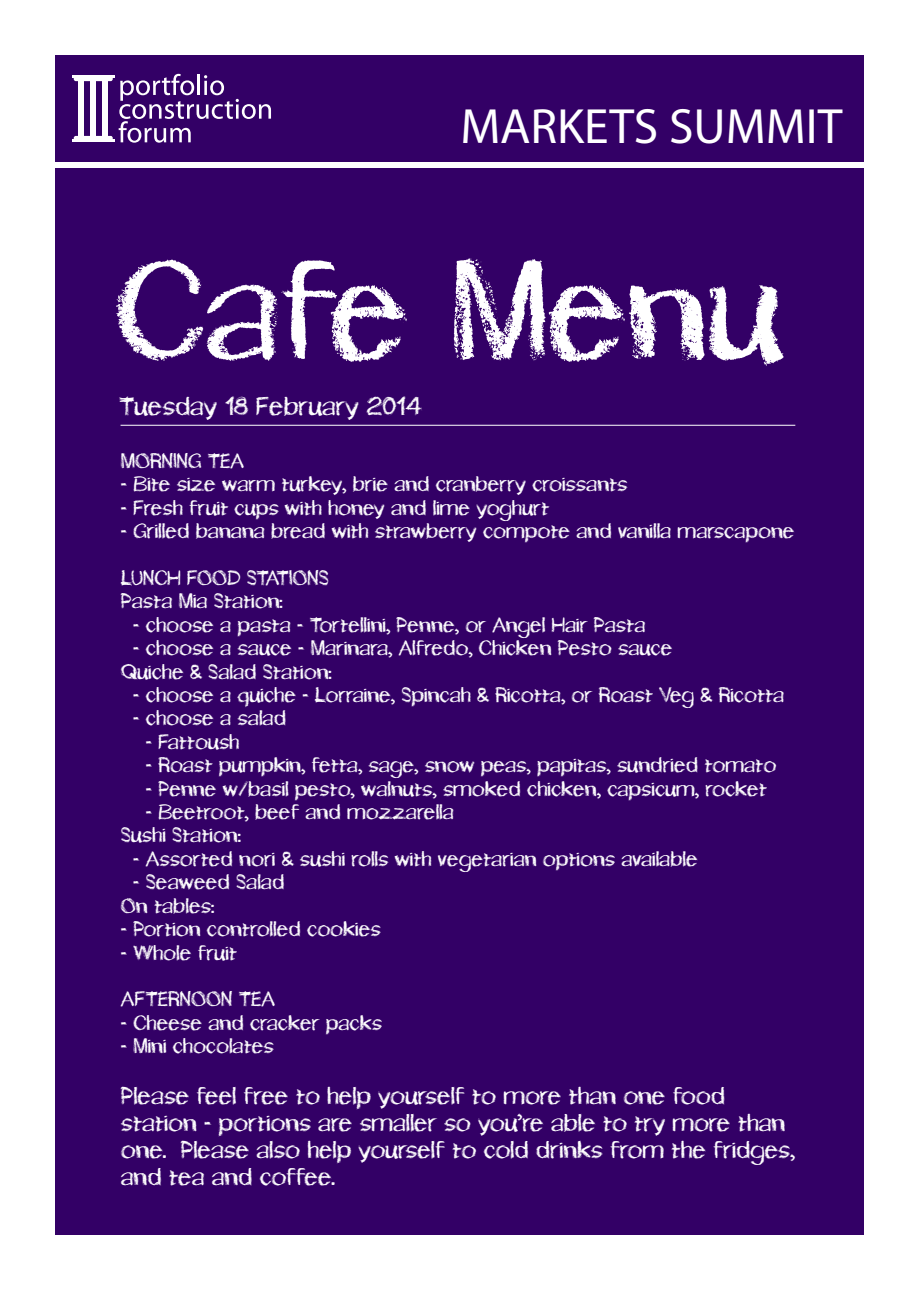
<style>
.page{position:relative;width:919px;height:1289px;background:#fff}
.page>*{position:absolute;margin:0;border:0;box-sizing:border-box;transform-origin:0 0}
.t1{font:130.5px "Lippy";color:#fff}
.t2{font:49.8px "Myriad Pro";color:#fff}
.t3{font:24px "Lippy";letter-spacing:-.005em;color:#fff}
.t4{font:22.5px/27px "Lippy";letter-spacing:-.005em;color:#fff}
.t5{font:19.5px/23.4px "Lippy";letter-spacing:-.005em;color:#fff}
</style>
<div class="page">
<div style="left:55px;top:55px;width:808px;height:107px;background:#306"></div>
<svg style="left:119px;top:74px;width:152px;height:69px"></svg>
<hr style="left:72px;top:75px;width:42px;height:3px;background:#fff">
<div style="left:74px;top:76px;width:39px;height:5px;background:#fff;border-radius:2px"></div>
<div style="left:74px;top:136px;width:39px;height:5px;background:#fff;border-radius:2px"></div>
<div style="left:78px;top:81px;width:6px;height:56px;background:#fff"></div>
<div style="left:102px;top:81px;width:6px;height:56px;background:#fff"></div>
<div style="left:90px;top:81px;width:6px;height:56px;background:#fff"></div>
<hr style="left:72px;top:139px;width:42px;height:3px;background:#fff">
<div style="left:55px;top:169px;width:808px;height:1065px;background:#306"></div>
<hr style="left:120px;top:425px;width:675px;height:1px;background:#fff">
<h2 class="t2" style="left:460px;top:96px;width:383px">MARKETS SUMMIT</h2>
<h1 class="t1" style="left:116px;top:232px;width:667px">Cafe Menu</h1>
<p class="t3" style="left:119px;top:391px;width:305px">Tuesday 18 February 2014</p>
<p class="t5" style="left:121px;top:450px;width:125px">MORNING TEA</p>
<p class="t5" style="left:121px;top:473px;width:508px">- Bite size warm turkey, brie and cranberry croissants</p>
<p class="t5" style="left:121px;top:496px;width:430px">- Fresh fruit cups with honey and lime yoghurt</p>
<p class="t5" style="left:121px;top:520px;width:675px">- Grilled banana bread with strawberry compote and vanilla marscapone</p>
<p class="t5" style="left:121px;top:567px;width:210px">LUNCH FOOD STATIONS<br>Pasta Mia Station:</p>
<p class="t5" style="left:133px;top:613px;width:513px">- choose a pasta - Tortellini, Penne, or Angel Hair Pasta</p>
<p class="t5" style="left:121px;top:637px;width:553px;text-indent:12px">- choose a sauce - Marinara, Alfredo, Chicken Pesto sauce<br>Quiche &amp; Salad Station:</p>
<p class="t5" style="left:133px;top:684px;width:652px">- choose a quiche - Lorraine, Spincah &amp; Ricotta, or Roast Veg &amp; Ricotta</p>
<p class="t5" style="left:133px;top:707px;width:154px">- choose a salad</p>
<p class="t5" style="left:146px;top:730px;width:95px">- Fattoush</p>
<p class="t5" style="left:146px;top:754px;width:632px">- Roast pumpkin, fetta, sage, snow peas, papitas, sundried tomato</p>
<p class="t5" style="left:146px;top:777px;width:623px">- Penne w/basil pesto, walnuts, smoked chicken, capsicum, rocket</p>
<p class="t5" style="left:121px;top:801px;width:335px;text-indent:25px">- Beetroot, beef and mozzarella<br>Sushi Station:</p>
<p class="t5" style="left:133px;top:847px;width:566px">- Assorted nori &amp; sushi rolls with vegetarian options available</p>
<p class="t5" style="left:121px;top:871px;width:165px;text-indent:12px">- Seaweed Salad<br>On tables:</p>
<p class="t5" style="left:121px;top:918px;width:261px">- Portion controlled cookies</p>
<p class="t5" style="left:121px;top:941px;width:118px">- Whole fruit</p>
<p class="t5" style="left:121px;top:988px;width:156px">AFTERNOON TEA</p>
<p class="t5" style="left:121px;top:1011px;width:263px">- Cheese and cracker packs</p>
<p class="t5" style="left:121px;top:1035px;width:155px">- Mini chocolates</p>
<p class="t4" style="left:121px;top:1082px;width:675px">Please feel free to help yourself to more than one food station - portions are smaller so you’re able to try more than one. Please also help yourself to cold drinks from the fridges, and tea and coffee.</p>
</div>
